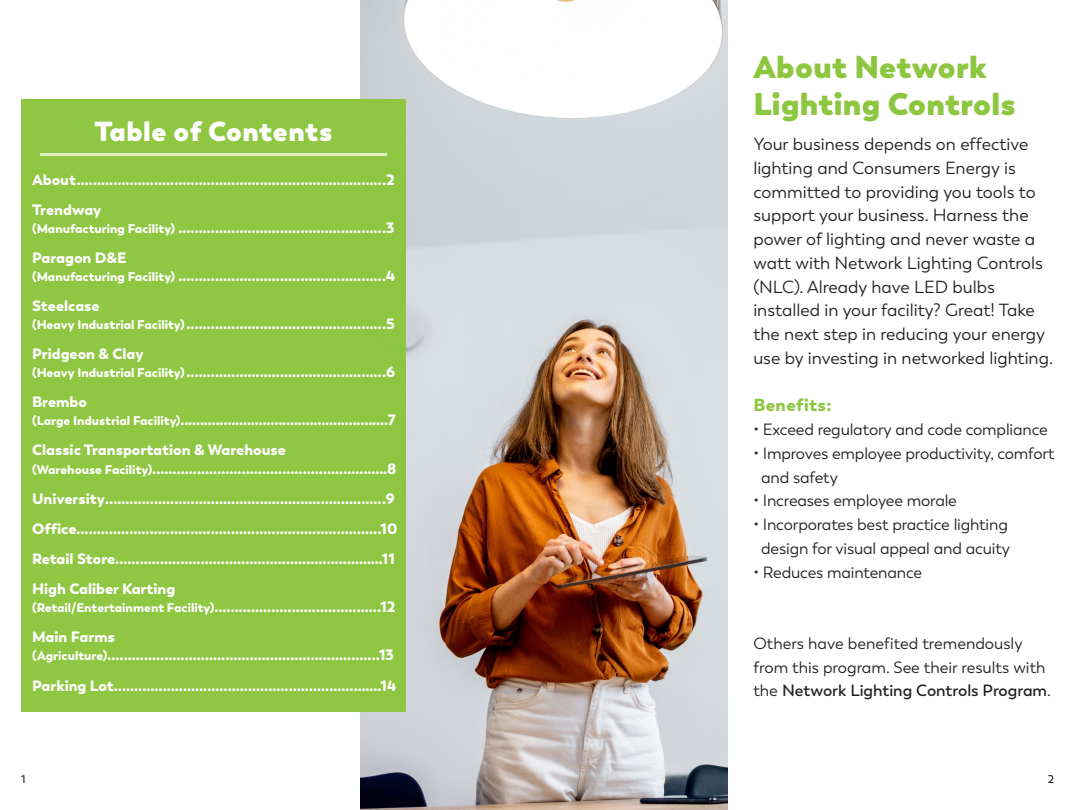
<style>
.page{position:relative;width:1080px;height:810px;background:#fff}
.page>*{position:absolute;margin:0;border:0;box-sizing:border-box;transform-origin:0 0}
.Header_main{font:800 31.25px/37.5px "Boston";letter-spacing:.01em;color:#8dc63f}
.Header_main-2{font:800 27.5px "Boston";letter-spacing:.015em;color:#fff}
.t1{font:17.5px/23.8px "Boston";color:#231f20}
.t2{font:900 17.5px "Boston";letter-spacing:.02em;color:#8ec743}
.t3{font:16.25px/23.8px "Boston";letter-spacing:-.01em;color:#231f20}
.t4{font:900 15px/18px "Boston";color:#fff}
.t5{font:600 11.25px "Boston";color:#231f20}
.s1{font-size:12.5px}
.s2{font-weight:600}
</style>
<div class="page">
<img style="left:361px;top:0;width:366px;height:810px">
<div style="left:21px;top:99px;width:385px;height:612px;background:#8dc63f"></div>
<hr style="left:40px;top:153px;width:347px;height:3px;background:#dfecc6">
<p class="Header_main-2" style="left:95px;top:113px;width:239px">Table of Contents</p>
<p class="t4" style="left:32px;top:171px;width:364px">About............................................................................2</p>
<p class="t4" style="left:32px;top:201px;width:364px">Trendway<br><span class="s1">(Manufacturing Facility)</span> ...................................................3</p>
<p class="t4" style="left:32px;top:249px;width:365px">Paragon D&amp;E<br><span class="s1">(Manufacturing Facility)</span> ...................................................4</p>
<p class="t4" style="left:32px;top:297px;width:69px">Steelcase</p>
<p class="t4" style="left:32px;top:315px;width:364px"><span class="s1">(Heavy Industrial Facility)</span>.................................................5</p>
<p class="t4" style="left:32px;top:345px;width:365px">Pridgeon &amp; Clay<br><span class="s1">(Heavy Industrial Facility)</span>.................................................6</p>
<p class="t4" style="left:32px;top:393px;width:365px">Brembo<br><span class="s1">(Large Industrial Facility)</span>.....................................................7</p>
<p class="t4" style="left:32px;top:440px;width:366px;line-height:18.8px">Classic Transportation &amp; Warehouse<br><span class="s1">(Warehouse Facility)</span>..........................................................8</p>
<p class="t4" style="left:32px;top:489px;width:364px">University.....................................................................9</p>
<p class="t4" style="left:32px;top:519px;width:367px">Office...........................................................................10</p>
<p class="t4" style="left:32px;top:549px;width:364px">Retail Store..................................................................11</p>
<p class="t4" style="left:32px;top:579px;width:365px">High Caliber Karting<br><span class="s1">(Retail/Entertainment Facility)</span>.........................................12</p>
<p class="t4" style="left:32px;top:627px;width:363px">Main Farms <span class="s1">(Agriculture)</span>...................................................................13</p>
<p class="t4" style="left:32px;top:677px;width:366px">Parking Lot..................................................................14</p>
<p class="Header_main" style="left:753px;top:48px;width:264px">About Network<br>Lighting Controls</p>
<p class="t1" style="left:753px;top:132px;width:301px">Your business depends on effective lighting and Consumers Energy is committed to providing you tools to support your business. Harness the power of lighting and never waste a watt with Network Lighting Controls (NLC). Already have LED bulbs installed in your facility? Great! Take the next step in reducing your energy use by investing in networked lighting.</p>
<p class="t2" style="left:753px;top:394px;width:80px">Benefits:</p>
<p class="t3" style="left:753px;top:418px;width:296px">• Exceed regulatory and code compliance</p>
<p class="t3" style="left:753px;top:441px;width:303px">• Improves employee productivity, comfort</p>
<p class="t3" style="left:761px;top:465px;width:78px">and safety</p>
<p class="t3" style="left:753px;top:489px;width:205px">• Increases employee morale</p>
<p class="t3" style="left:753px;top:513px;width:256px">• Incorporates best practice lighting</p>
<p class="t3" style="left:761px;top:536px;width:250px">design for visual appeal and acuity</p>
<p class="t3" style="left:753px;top:560px;width:170px">• Reduces maintenance</p>
<p class="t3" style="left:753px;top:631px;width:299px">Others have benefited tremendously from this program. See their results with the <span class="s2">Network Lighting Controls Program</span>.</p>
<p class="t5" style="left:21px;top:772px;width:6px">1</p>
<p class="t5" style="left:1048px;top:772px;width:8px">2</p>
</div>
